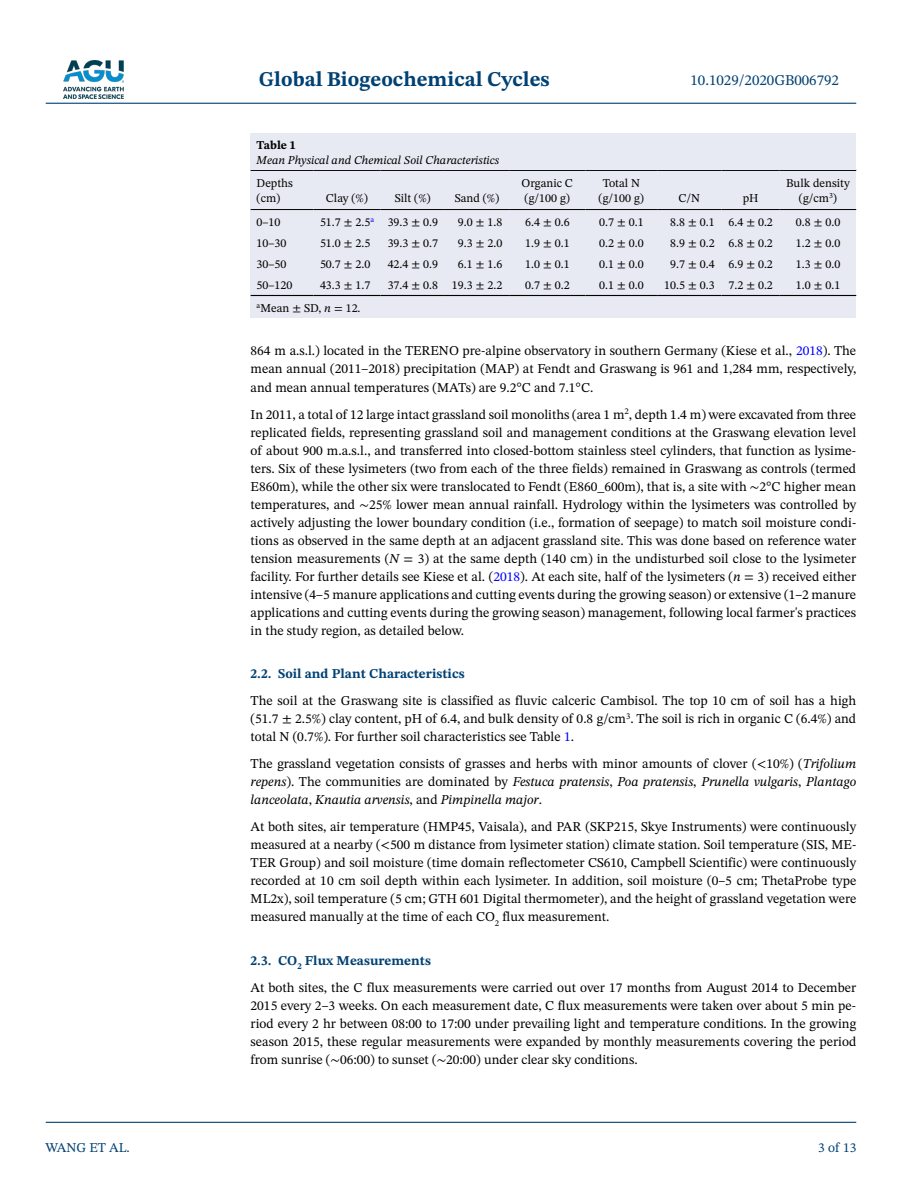
<style>
.page{position:relative;width:902px;height:1183px;background:#fff}
.page>*{position:absolute;margin:0;border:0;box-sizing:border-box;transform-origin:0 0}
.t1{font:700 21px "STIX Two Text";color:#004174}
.t2{font:15px "STIX Two Text";color:#004174}
.t3{font:13.5px/18px "STIX Two Text";color:#000;text-align:justify}
.t4{font:700 13.5px "STIX Two Text";color:#004174}
.t5{font:13.5px "STIX Two Text";color:#004174}
.t6{font:12px/15px "STIX Two Text";color:#000}
.t7{font:italic 12px "STIX Two Text";color:#000}
.t8{font:700 12px "STIX Two Text";color:#000}
.s1{font-style:italic}
.s2{color:#00f}
.s3{font-family:"STIX Two Math"}
.s4{font-weight:700;color:#004174}
</style>
<div class="page">
<img style="left:63px;top:60px;width:60px;height:39px">
<hr style="left:46px;top:103px;width:810px;height:1px;background:#004174">
<hr style="left:46px;top:1121px;width:810px;height:1px;background:#004174">
<div style="left:250px;top:170px;width:606px;height:148px;background:#e7eaf2"></div>
<hr style="left:250px;top:170px;width:63px;height:1px;background:#000">
<hr style="left:250px;top:209px;width:63px;height:1px;background:#000">
<hr style="left:313px;top:170px;width:67px;height:1px;background:#000">
<hr style="left:313px;top:209px;width:67px;height:1px;background:#000">
<hr style="left:380px;top:170px;width:65px;height:1px;background:#000">
<hr style="left:380px;top:209px;width:65px;height:1px;background:#000">
<hr style="left:445px;top:170px;width:64px;height:1px;background:#000">
<hr style="left:445px;top:209px;width:64px;height:1px;background:#000">
<hr style="left:509px;top:170px;width:76px;height:1px;background:#000">
<hr style="left:509px;top:209px;width:76px;height:1px;background:#000">
<hr style="left:585px;top:170px;width:72px;height:1px;background:#000">
<hr style="left:585px;top:209px;width:72px;height:1px;background:#000">
<hr style="left:657px;top:170px;width:64px;height:1px;background:#000">
<hr style="left:657px;top:209px;width:64px;height:1px;background:#000">
<hr style="left:721px;top:170px;width:58px;height:1px;background:#000">
<hr style="left:721px;top:209px;width:58px;height:1px;background:#000">
<hr style="left:779px;top:170px;width:77px;height:1px;background:#000">
<hr style="left:779px;top:209px;width:77px;height:1px;background:#000">
<hr style="left:250px;top:295px;width:63px;height:1px;background:#000">
<hr style="left:313px;top:295px;width:67px;height:1px;background:#000">
<hr style="left:380px;top:295px;width:65px;height:1px;background:#000">
<hr style="left:445px;top:295px;width:64px;height:1px;background:#000">
<hr style="left:509px;top:295px;width:76px;height:1px;background:#000">
<hr style="left:585px;top:295px;width:72px;height:1px;background:#000">
<hr style="left:657px;top:295px;width:64px;height:1px;background:#000">
<hr style="left:721px;top:295px;width:58px;height:1px;background:#000">
<hr style="left:779px;top:295px;width:77px;height:1px;background:#000">
<div style="left:250px;top:134px;width:606px;height:36px;background:#e7eaf2"></div>
<p class="t5" style="left:45px;top:1137px;width:86px">WANG ET AL.</p>
<h1 class="t1" style="left:259px;top:64px;width:292px">Global Biogeochemical Cycles</h1>
<p class="t2" style="left:690px;top:69px;width:150px">10.1029/2020GB006792</p>
<p class="t8" style="left:256px;top:136px;width:41px">Table 1</p>
<p class="t7" style="left:256px;top:151px;width:244px">Mean Physical and Chemical Soil Characteristics</p>
<p class="t6" style="left:256px;top:175px;width:38px">Depths (cm)</p>
<p class="t6" style="left:326px;top:190px;width:44px">Clay (%)</p>
<p class="t6" style="left:395px;top:190px;width:37px">Silt (%)</p>
<p class="t6" style="left:454px;top:190px;width:46px">Sand (%)</p>
<p class="t6" style="left:521px;top:175px;width:53px">Organic C (g/100 g)</p>
<p class="t6" style="left:598px;top:175px;width:47px;text-align:center">Total N (g/100 g)</p>
<p class="t6" style="left:678px;top:190px;width:23px">C/N</p>
<p class="t6" style="left:742px;top:190px;width:17px">pH</p>
<p class="t6" style="left:786px;top:175px;width:65px;text-align:center">Bulk density (g/cm<sup>3</sup>)</p>
<p class="t6" style="left:256px;top:214px;width:25px">0–10</p>
<p class="t6" style="left:320px;top:214px;width:119px">51.7 ± 2.5<sup>a</sup> 39.3 ± 0.9</p>
<p class="t6" style="left:458px;top:214px;width:46px">9.0 ± 1.8</p>
<p class="t6" style="left:525px;top:214px;width:46px">6.4 ± 0.6</p>
<p class="t6" style="left:599px;top:214px;width:46px">0.7 ± 0.1</p>
<p class="t6" style="left:670px;top:214px;width:104px">8.8 ± 0.1 6.4 ± 0.2</p>
<p class="t6" style="left:795px;top:214px;width:46px">0.8 ± 0.0</p>
<p class="t6" style="left:256px;top:235px;width:31px">10–30</p>
<p class="t6" style="left:320px;top:235px;width:52px">51.0 ± 2.5</p>
<p class="t6" style="left:387px;top:235px;width:52px">39.3 ± 0.7</p>
<p class="t6" style="left:458px;top:235px;width:46px">9.3 ± 2.0</p>
<p class="t6" style="left:525px;top:235px;width:46px">1.9 ± 0.1</p>
<p class="t6" style="left:599px;top:235px;width:46px">0.2 ± 0.0</p>
<p class="t6" style="left:670px;top:235px;width:104px">8.9 ± 0.2 6.8 ± 0.2</p>
<p class="t6" style="left:795px;top:235px;width:46px">1.2 ± 0.0</p>
<p class="t6" style="left:256px;top:257px;width:31px">30–50</p>
<p class="t6" style="left:320px;top:257px;width:52px">50.7 ± 2.0</p>
<p class="t6" style="left:387px;top:257px;width:52px">42.4 ± 0.9</p>
<p class="t6" style="left:458px;top:257px;width:46px">6.1 ± 1.6</p>
<p class="t6" style="left:525px;top:257px;width:46px">1.0 ± 0.1</p>
<p class="t6" style="left:599px;top:257px;width:46px">0.1 ± 0.0</p>
<p class="t6" style="left:670px;top:257px;width:104px">9.7 ± 0.4 6.9 ± 0.2</p>
<p class="t6" style="left:795px;top:257px;width:46px">1.3 ± 0.0</p>
<p class="t6" style="left:256px;top:278px;width:37px">50–120</p>
<p class="t6" style="left:320px;top:278px;width:52px">43.3 ± 1.7</p>
<p class="t6" style="left:387px;top:278px;width:116px">37.4 ± 0.8 19.3 ± 2.2</p>
<p class="t6" style="left:525px;top:278px;width:46px">0.7 ± 0.2</p>
<p class="t6" style="left:599px;top:278px;width:46px">0.1 ± 0.0</p>
<p class="t6" style="left:664px;top:278px;width:110px">10.5 ± 0.3 7.2 ± 0.2</p>
<p class="t6" style="left:795px;top:278px;width:46px">1.0 ± 0.1</p>
<p class="t6" style="left:256px;top:300px;width:105px"><sup>a</sup>Mean ± SD, <span class="s1">n</span> = 12.</p>
<p class="t3" style="left:250px;top:342px;width:607px">864 m a.s.l.) located in the TERENO pre-alpine observatory in southern Germany (Kiese et al., <span class="s2">2018</span>). The mean annual (2011–2018) precipitation (MAP) at Fendt and Graswang is 961 and 1,284 mm, respectively, and mean annual temperatures (MATs) are 9.2°C and 7.1°C.</p>
<p class="t3" style="left:250px;top:405px;width:607px">In 2011, a total of 12 large intact grassland soil monoliths (area 1 m<sup>2</sup>, depth 1.4 m) were excavated from three replicated fields, representing grassland soil and management conditions at the Graswang elevation level of about 900 m.a.s.l., and transferred into closed-bottom stainless steel cylinders, that function as lysime&shy;ters. Six of these lysimeters (two from each of the three fields) remained in Graswang as controls (termed E860m), while the other six were translocated to Fendt (E860_600m), that is, a site with <span class="s3">∼</span>2°C higher mean temperatures, and <span class="s3">∼</span>25% lower mean annual rainfall. Hydrology within the lysimeters was controlled by actively adjusting the lower boundary condition (i.e., formation of seepage) to match soil moisture condi&shy;tions as observed in the same depth at an adjacent grassland site. This was done based on reference water tension measurements (<span class="s1">N</span> = 3) at the same depth (140 cm) in the undisturbed soil close to the lysimeter facility. For further details see Kiese et al. (<span class="s2">2018</span>). At each site, half of the lysimeters (<span class="s1">n</span> = 3) received either intensive (4–5 manure applications and cutting events during the growing season) or extensive (1–2 manure applications and cutting events during the growing season) management, following local farmer's practices in the study region, as detailed below.</p>
<p class="t4" style="left:250px;top:664px;width:215px">2.2. Soil and Plant Characteristics</p>
<p class="t3" style="left:250px;top:691px;width:607px">The soil at the Graswang site is classified as fluvic calceric Cambisol. The top 10 cm of soil has a high (51.7 ± 2.5%) clay content, pH of 6.4, and bulk density of 0.8 g/cm<sup>3</sup>. The soil is rich in organic C (6.4%) and total N (0.7%). For further soil characteristics see Table <span class="s2">1</span>.</p>
<p class="t3" style="left:250px;top:754px;width:607px">The grassland vegetation consists of grasses and herbs with minor amounts of clover (&lt;10%) (<span class="s1">Trifolium repens</span>). The communities are dominated by <span class="s1">Festuca pratensis</span>, <span class="s1">Poa pratensis</span>, <span class="s1">Prunella vulgaris</span>, <span class="s1">Plantago lanceolata</span>, <span class="s1">Knautia arvensis</span>, and <span class="s1">Pimpinella major</span>.</p>
<p class="t3" style="left:250px;top:817px;width:607px">At both sites, air temperature (HMP45, Vaisala), and PAR (SKP215, Skye Instruments) were continuously measured at a nearby (&lt;500 m distance from lysimeter station) climate station. Soil temperature (SIS, ME-TER Group) and soil moisture (time domain reflectometer CS610, Campbell Scientific) were continuously recorded at 10 cm soil depth within each lysimeter. In addition, soil moisture (0–5 cm; ThetaProbe type ML2x), soil temperature (5 cm; GTH 601 Digital thermometer), and the height of grassland vegetation were measured manually at the time of each CO<sub>2</sub> flux measurement.</p>
<p class="t3" style="left:250px;top:946px;width:607px;line-height:27px"><span class="s4">2.3. CO</span><sub>2</sub> <span class="s4">Flux Measurements<br></span>At both sites, the C flux measurements were carried out over 17 months from August 2014 to December</p>
<p class="t3" style="left:250px;top:996px;width:607px">2015 every 2–3 weeks. On each measurement date, C flux measurements were taken over about 5 min pe&shy;riod every 2 hr between 08:00 to 17:00 under prevailing light and temperature conditions. In the growing season 2015, these regular measurements were expanded by monthly measurements covering the period from sunrise (<span class="s3">∼</span>06:00) to sunset (<span class="s3">∼</span>20:00) under clear sky conditions.</p>
<p class="t5" style="left:818px;top:1137px;width:40px">3 of 13</p>
</div>
